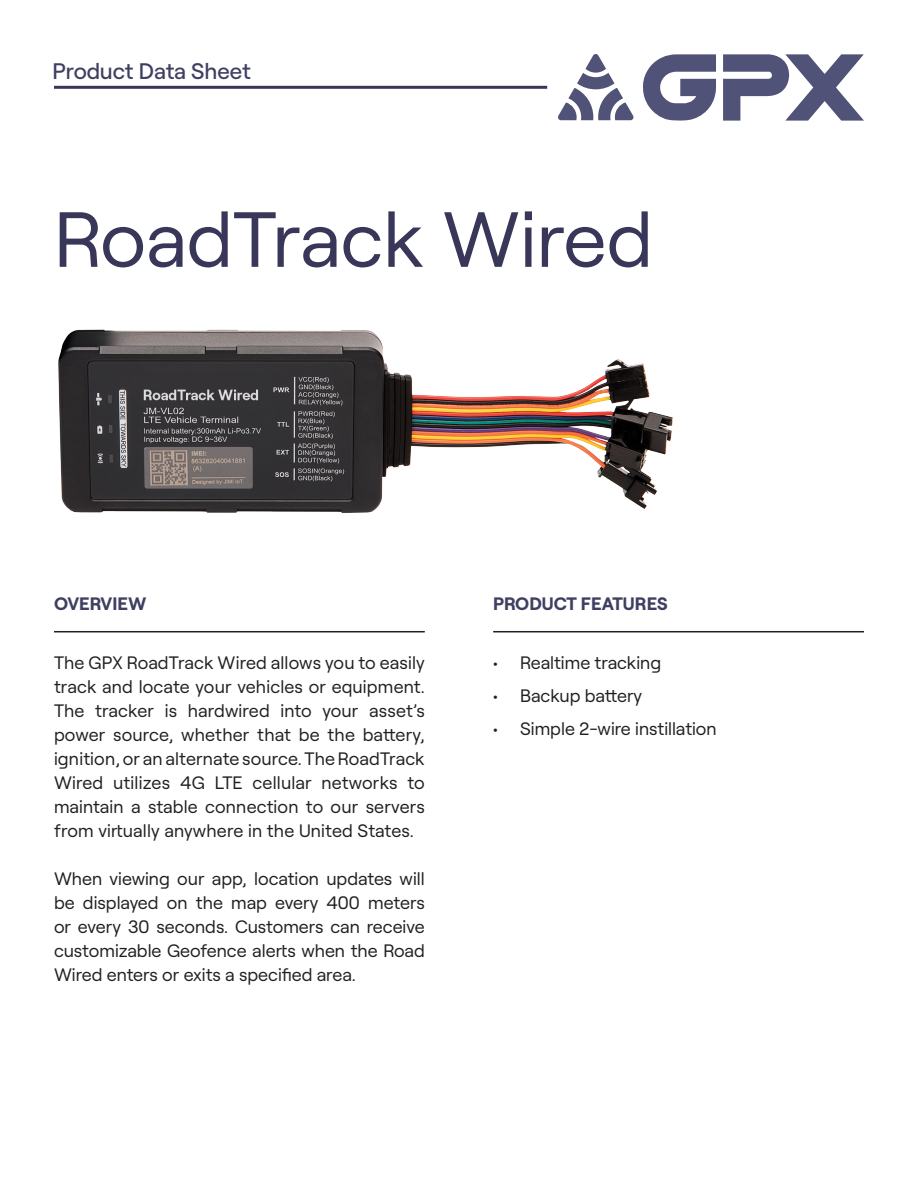
<style>
.page{position:relative;width:918px;height:1188px;background:#fff}
.page>*{position:absolute;margin:0;border:0;box-sizing:border-box;transform-origin:0 0}
.t1{font:78px "Roobert";color:#393759}
.t2{font:500 22.5px "Roobert";color:#3e3f61}
.t3{font:18px/24px "Roobert";color:#231f20;text-align:justify}
.t4{font:700 18px "Roobert";color:#3e3f61}
</style>
<div class="page">
<svg style="left:643px;top:54px;width:73px;height:67px"></svg>
<svg style="left:723px;top:54px;width:141px;height:67px"></svg>
<svg style="left:558px;top:54px;width:76px;height:66px"></svg>
<hr style="left:54px;top:86px;width:493px;height:3px;background:#393759">
<hr style="left:54px;top:631px;width:371px;height:1px;background:#231f20">
<hr style="left:493px;top:631px;width:371px;height:1px;background:#231f20">
<img style="left:58px;top:329px;width:615px;height:184px">
<p class="t2" style="left:52px;top:54px;width:200px">Product Data Sheet</p>
<p class="t1" style="left:54px;top:181px;width:601px">RoadTrack Wired</p>
<p class="t4" style="left:54px;top:590px;width:94px">OVERVIEW</p>
<p class="t4" style="left:493px;top:590px;width:176px">PRODUCT FEATURES</p>
<p class="t3" style="left:54px;top:650px;width:372px">The GPX RoadTrack Wired allows you to easily track and locate your vehicles or equipment.<br>The tracker is hardwired into your asset’s power source, whether that be the battery, ignition, or an alternate source. The RoadTrack Wired utilizes 4G LTE cellular networks to maintain a stable connection to our servers from virtually anywhere in the United States.</p>
<p class="t3" style="left:54px;top:866px;width:372px">When viewing our app, location updates will be displayed on the map every 400 meters or every 30 seconds. Customers can receive customizable Geofence alerts when the Road Wired enters or exits a specified area.</p>
<p class="t3" style="left:493px;top:650px;width:170px">• Realtime tracking</p>
<p class="t3" style="left:493px;top:683px;width:151px">• Backup battery</p>
<p class="t3" style="left:493px;top:716px;width:225px">• Simple 2-wire instillation</p>
</div>
